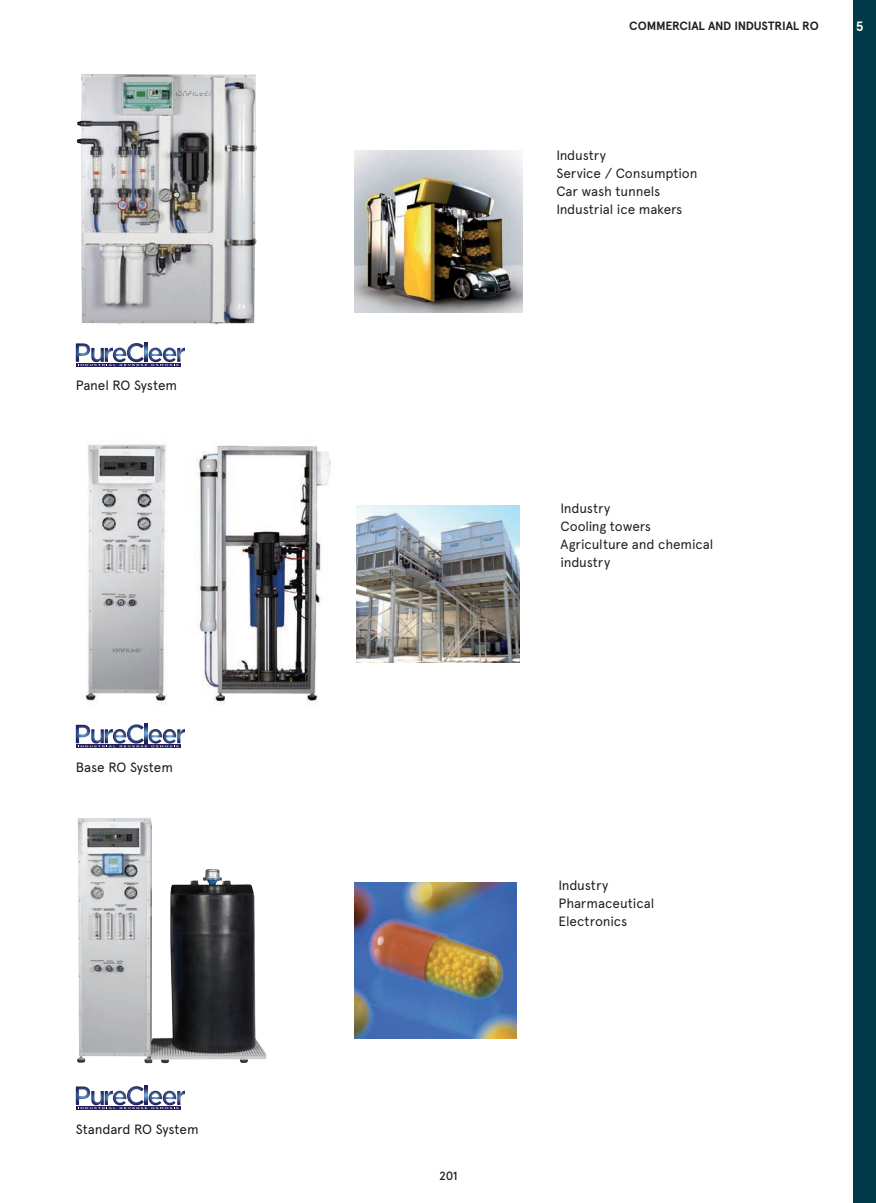
<style>
.page{position:relative;width:876px;height:1203px;background:#fff}
.page>*{position:absolute;margin:0;border:0;box-sizing:border-box;transform-origin:0 0}
.t1{font:13.5px/18px "Apercu Pro";letter-spacing:-.01em;color:#231f20}
.t2{font:13.5px "Apercu Pro";letter-spacing:-.01em;color:#1a1a1a}
.t3{font:700 13.5px "Apercu Pro";color:#fff}
.t4{font:700 12px "Apercu Pro";letter-spacing:-.01em;color:#231f20}
.t5{font:500 12px "Apercu Pro";color:#231f20}
</style>
<div class="page">
<div style="left:854px;top:0;width:22px;height:1203px;background:#013b4a"></div>
<img style="left:77px;top:74px;width:180px;height:251px">
<img style="left:355px;top:150px;width:167px;height:162px">
<img style="left:356px;top:506px;width:164px;height:157px">
<img style="left:85px;top:444px;width:246px;height:261px">
<img style="left:354px;top:882px;width:163px;height:157px">
<img style="left:77px;top:818px;width:189px;height:245px">
<hr style="left:76px;top:745px;width:105px;height:3px;background:#252161">
<img style="left:76px;top:725px;width:14px;height:18px">
<img style="left:91px;top:729px;width:35px;height:15px">
<img style="left:149px;top:729px;width:36px;height:15px">
<img style="left:127px;top:724px;width:21px;height:20px">
<svg style="left:78px;top:745px;width:101px;height:2px"></svg>
<hr style="left:76px;top:363px;width:105px;height:4px;background:#252161">
<img style="left:76px;top:343px;width:14px;height:19px">
<img style="left:91px;top:348px;width:35px;height:14px">
<img style="left:149px;top:348px;width:36px;height:14px">
<img style="left:127px;top:343px;width:21px;height:19px">
<svg style="left:78px;top:364px;width:101px;height:2px"></svg>
<hr style="left:76px;top:1106px;width:105px;height:4px;background:#252161">
<img style="left:76px;top:1086px;width:14px;height:19px">
<img style="left:91px;top:1091px;width:35px;height:14px">
<img style="left:149px;top:1091px;width:36px;height:14px">
<img style="left:127px;top:1086px;width:21px;height:19px">
<svg style="left:78px;top:1107px;width:101px;height:2px"></svg>
<p class="t2" style="left:76px;top:376px;width:103px">Panel RO System</p>
<p class="t2" style="left:76px;top:757px;width:99px">Base RO System</p>
<p class="t2" style="left:76px;top:1119px;width:124px">Standard RO System</p>
<p class="t4" style="left:629px;top:17px;width:191px">COMMERCIAL AND INDUSTRIAL RO</p>
<p class="t3" style="left:856px;top:17px;width:9px">5</p>
<p class="t1" style="left:556px;top:145px;width:51px">Industry</p>
<p class="t1" style="left:556px;top:163px;width:143px">Service / Consumption</p>
<p class="t1" style="left:556px;top:181px;width:106px">Car wash tunnels</p>
<p class="t1" style="left:556px;top:199px;width:128px">Industrial ice makers</p>
<p class="t1" style="left:561px;top:498px;width:51px">Industry</p>
<p class="t1" style="left:561px;top:516px;width:92px">Cooling towers</p>
<p class="t1" style="left:561px;top:534px;width:154px">Agriculture and chemical industry</p>
<p class="t5" style="left:439px;top:1167px;width:20px">201</p>
<p class="t1" style="left:558px;top:875px;width:51px">Industry</p>
<p class="t1" style="left:558px;top:893px;width:97px">Pharmaceutical</p>
<p class="t1" style="left:558px;top:911px;width:70px">Electronics</p>
</div>
